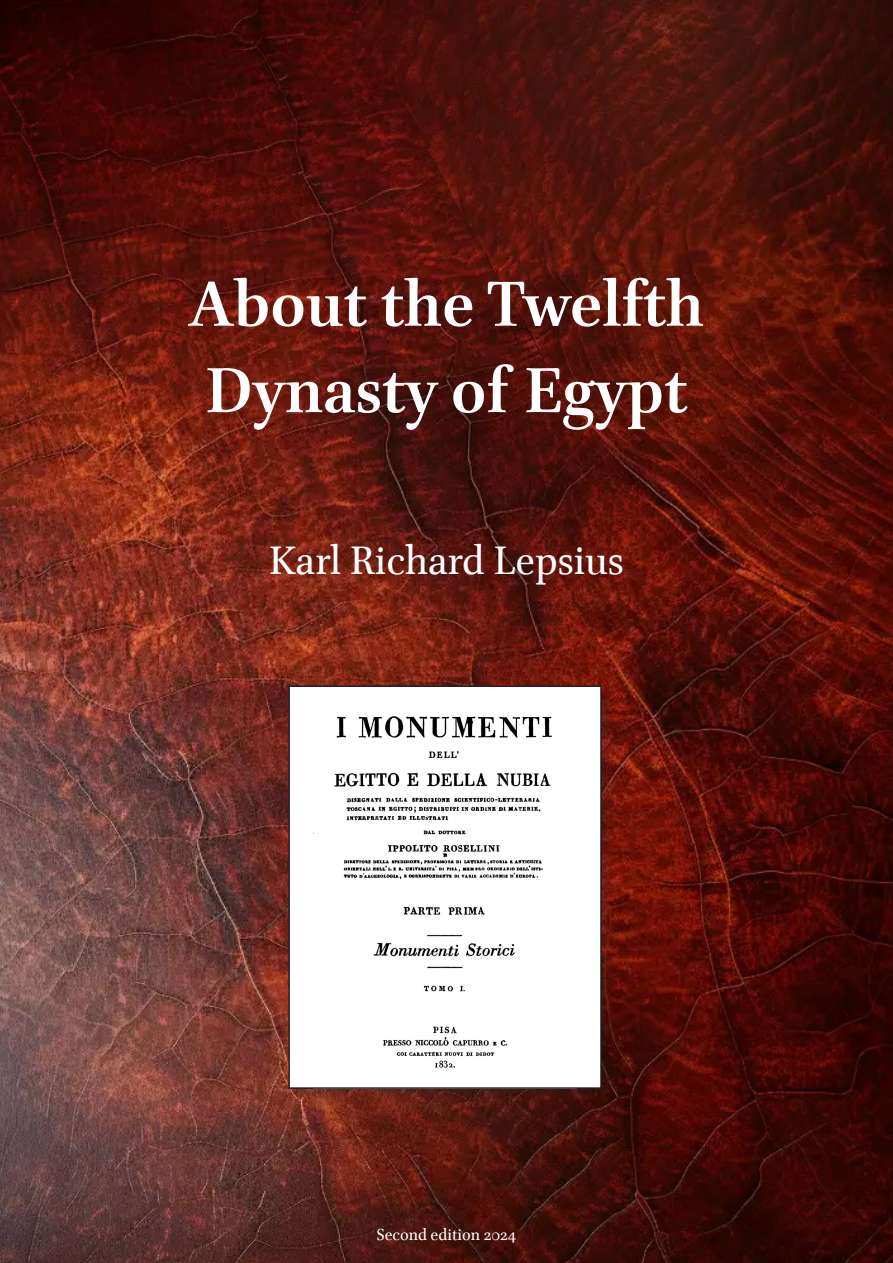
<style>
.page{position:relative;width:893px;height:1263px;background:#fff}
.page>*{position:absolute;margin:0;border:0;box-sizing:border-box;transform-origin:0 0}
.Titel{font:700 72px/86.4px "Brill";color:#fff}
.Author{font:45px "Brill";color:#fff}
.t1{font:18px "Brill";color:#fff}
</style>
<div class="page">
<img style="left:0;top:0;width:893px;height:1263px">
<div style="left:286px;top:683px;width:330px;height:420px;background:#231f20;opacity:.25"></div>
<div style="left:289px;top:686px;width:312px;height:402px;background:#fff"></div>
<img style="left:313px;top:716px;width:240px;height:352px">
<div style="left:288px;top:685px;width:314px;height:404px;border:2px solid #231f20"></div>
<p class="Titel" style="left:189px;top:263px;width:517px">About the Twelfth<br>Dynasty of Egypt</p>
<p class="Author" style="left:269px;top:530px;width:356px">Karl Richard Lepsius</p>
<p class="t1" style="left:377px;top:1222px;width:141px">Second edition 2024</p>
</div>
